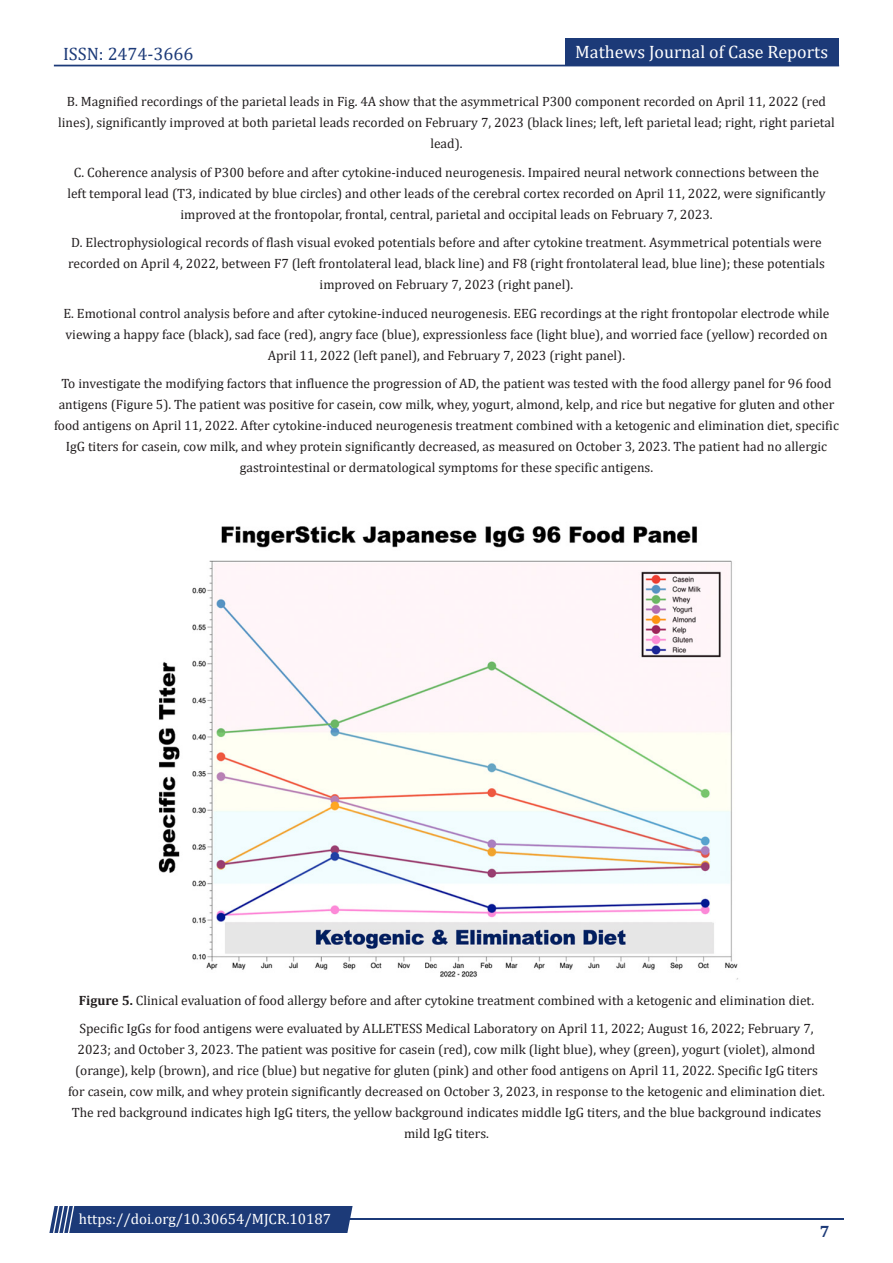
<style>
.page{position:relative;width:893px;height:1263px;background:#fff}
.page>*{position:absolute;margin:0;border:0;box-sizing:border-box;transform-origin:0 0}
.t1{font:18px "Cambria";color:#fff}
.t2{font:18px "Cambria";color:#1c3a78}
.t3{font:700 16.5px "Cambria";color:#1c3a78}
.t4{font:15px "Cambria";color:#fff}
.t5{font:13.5px/21px "Cambria";color:#231f20;text-align:center}
.s1{font-weight:700}
</style>
<div class="page">
<div style="left:54px;top:65px;width:785px;height:1px;border:1px solid #1c3a78"></div>
<div style="left:565px;top:39px;width:274px;height:27px;background:#1c3a78"></div>
<hr style="left:310px;top:1219px;width:534px;height:1px;background:#1c3a78">
<div style="left:49px;top:1206px;width:304px;height:27px;background:#1c3a78"></div>
<img style="left:158px;top:526px;width:580px;height:454px">
<h1 class="t2" style="left:63px;top:43px;width:132px">ISSN: 2474-3666</h1>
<h1 class="t1" style="left:575px;top:41px;width:254px">Mathews Journal of Case Reports</h1>
<p class="t5" style="left:58px;top:91px;width:778px">B. Magnified recordings of the parietal leads in Fig. 4A show that the asymmetrical P300 component recorded on April 11, 2022 (red lines), significantly improved at both parietal leads recorded on February 7, 2023 (black lines; left, left parietal lead; right, right parietal lead).</p>
<p class="t5" style="left:67px;top:162px;width:760px">C. Coherence analysis of P300 before and after cytokine-induced neurogenesis. Impaired neural network connections between the left temporal lead (T3, indicated by blue circles) and other leads of the cerebral cortex recorded on April 11, 2022, were significantly improved at the frontopolar, frontal, central, parietal and occipital leads on February 7, 2023.</p>
<p class="t5" style="left:68px;top:232px;width:758px">D. Electrophysiological records of flash visual evoked potentials before and after cytokine treatment. Asymmetrical potentials were recorded on April 4, 2022, between F7 (left frontolateral lead, black line) and F8 (right frontolateral lead, blue line); these potentials improved on February 7, 2023 (right panel).</p>
<p class="t5" style="left:63px;top:303px;width:767px">E. Emotional control analysis before and after cytokine-induced neurogenesis. EEG recordings at the right frontopolar electrode while viewing a happy face (black), sad face (red), angry face (blue), expressionless face (light blue), and worried face (yellow) recorded on<br>April 11, 2022 (left panel), and February 7, 2023 (right panel).</p>
<p class="t5" style="left:54px;top:373px;width:786px">To investigate the modifying factors that influence the progression of AD, the patient was tested with the food allergy panel for 96 food antigens (Figure 5). The patient was positive for casein, cow milk, whey, yogurt, almond, kelp, and rice but negative for gluten and other food antigens on April 11, 2022. After cytokine-induced neurogenesis treatment combined with a ketogenic and elimination diet, specific IgG titers for casein, cow milk, and whey protein significantly decreased, as measured on October 3, 2023. The patient had no allergic gastrointestinal or dermatological symptoms for these specific antigens.</p>
<p class="t5" style="left:79px;top:989px;width:737px"><span class="s1">Figure 5.</span> Clinical evaluation of food allergy before and after cytokine treatment combined with a ketogenic and elimination diet.</p>
<p class="t5" style="left:68px;top:1018px;width:758px">Specific IgGs for food antigens were evaluated by ALLETESS Medical Laboratory on April 11, 2022; August 16, 2022; February 7, 2023; and October 3, 2023. The patient was positive for casein (red), cow milk (light blue), whey (green), yogurt (violet), almond (orange), kelp (brown), and rice (blue) but negative for gluten (pink) and other food antigens on April 11, 2022. Specific IgG titers for casein, cow milk, and whey protein significantly decreased on October 3, 2023, in response to the ketogenic and elimination diet.<br>The red background indicates high IgG titers, the yellow background indicates middle IgG titers, and the blue background indicates mild IgG titers.</p>
<p class="t4" style="left:79px;top:1210px;width:254px">https://doi.org/10.30654/MJCR.10187</p>
<p class="t3" style="left:820px;top:1220px;width:11px">7</p>
</div>
